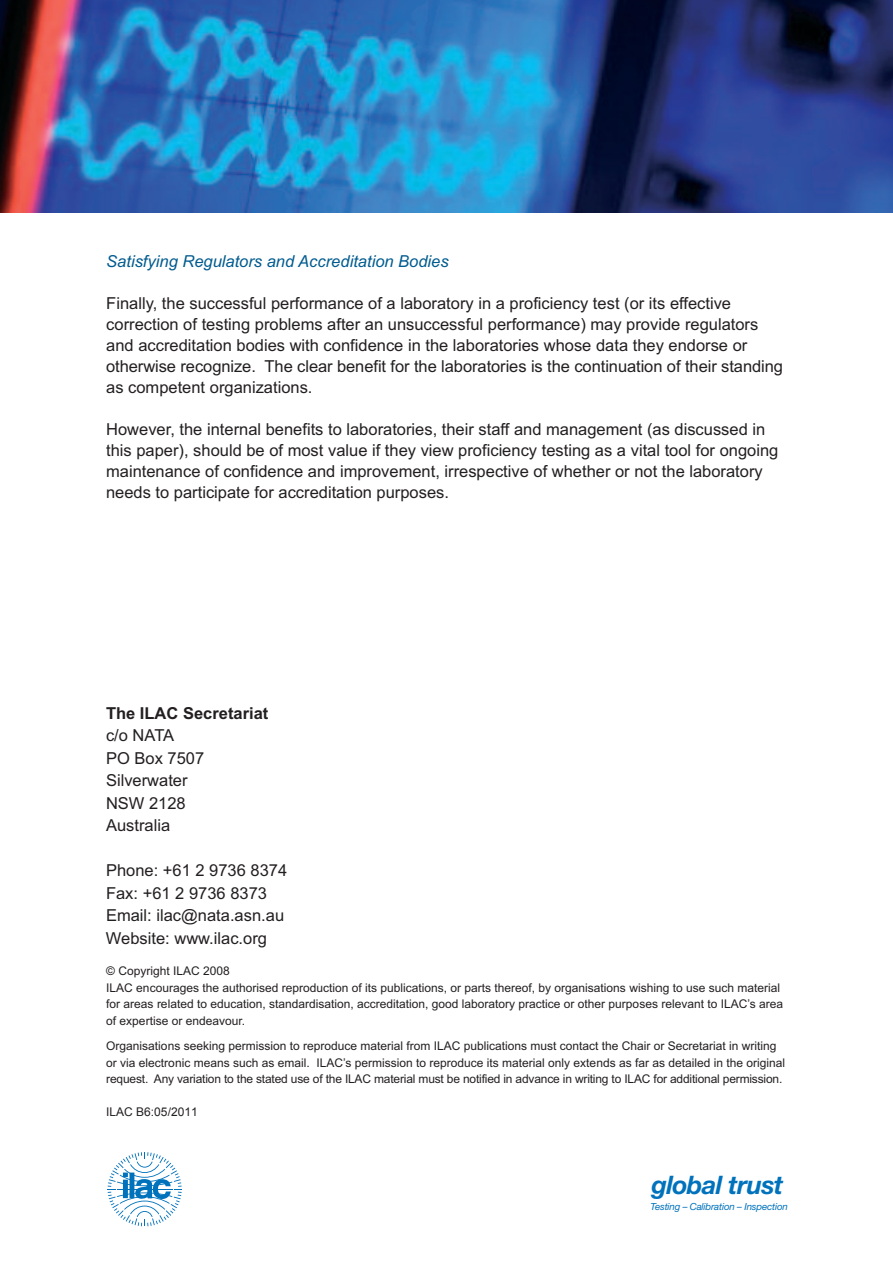
<style>
.page{position:relative;width:893px;height:1263px;background:#fff}
.page>*{position:absolute;margin:0;border:0;box-sizing:border-box;transform-origin:0 0}
.t1{font:italic 700 25.5px "Helvetica Neue";letter-spacing:-.025em;color:#0072bc}
.t2{font:16.5px/21px "Arial";color:#231f20}
.t3{font:italic 16.5px "Arial";color:#005b8f}
.t4{font:700 16.5px "Arial";color:#231f20}
.t5{font:12px/16.5px "Arial";color:#231f20}
.t6{font:12px "Arial";color:#231f20}
.t7{font:italic 9.75px "Helvetica Neue";letter-spacing:-.02em;color:#0072bc}
</style>
<div class="page">
<img style="left:0;top:0;width:893px;height:213px">
<svg style="left:108px;top:1152px;width:74px;height:74px"></svg>
<p class="t3" style="left:106px;top:252px;width:344px">Satisfying Regulators and Accreditation Bodies</p>
<p class="t2" style="left:106px;top:293px;width:678px">Finally, the successful performance of a laboratory in a proficiency test (or its effective correction of testing problems after an unsuccessful performance) may provide regulators and accreditation bodies with confidence in the laboratories whose data they endorse or otherwise recognize. The clear benefit for the laboratories is the continuation of their standing as competent organizations.</p>
<p class="t2" style="left:106px;top:419px;width:674px">However, the internal benefits to laboratories, their staff and management (as discussed in this paper), should be of most value if they view proficiency testing as a vital tool for ongoing maintenance of confidence and improvement, irrespective of whether or not the laboratory needs to participate for accreditation purposes.</p>
<p class="t4" style="left:106px;top:703px;width:164px">The ILAC Secretariat</p>
<p class="t2" style="left:106px;top:724px;width:100px;line-height:22.5px">c/o NATA<br>PO Box 7507<br>Silverwater<br>NSW 2128<br>Australia</p>
<p class="t2" style="left:106px;top:859px;width:183px;line-height:22.5px">Phone: +61 2 9736 8374<br>Fax: +61 2 9736 8373<br>Email: ilac@nata.asn.au<br>Website: www.ilac.org</p>
<p class="t5" style="left:106px;top:963px;width:678px">© Copyright ILAC 2008<br>ILAC encourages the authorised reproduction of its publications, or parts thereof, by organisations wishing to use such material for areas related to education, standardisation, accreditation, good laboratory practice or other purposes relevant to ILAC’s area of expertise or endeavour.</p>
<p class="t5" style="left:106px;top:1038px;width:680px">Organisations seeking permission to reproduce material from ILAC publications must contact the Chair or Secretariat in writing or via electronic means such as email. ILAC’s permission to reproduce its material only extends as far as detailed in the original request. Any variation to the stated use of the ILAC material must be notified in advance in writing to ILAC for additional permission.</p>
<p class="t6" style="left:106px;top:1104px;width:93px">ILAC B6:05/2011</p>
<h1 class="t1" style="left:651px;top:1175px;width:133px">global trust</h1>
<p class="t7" style="left:651px;top:1203px;width:139px">Testing – Calibration – Inspection</p>
</div>
